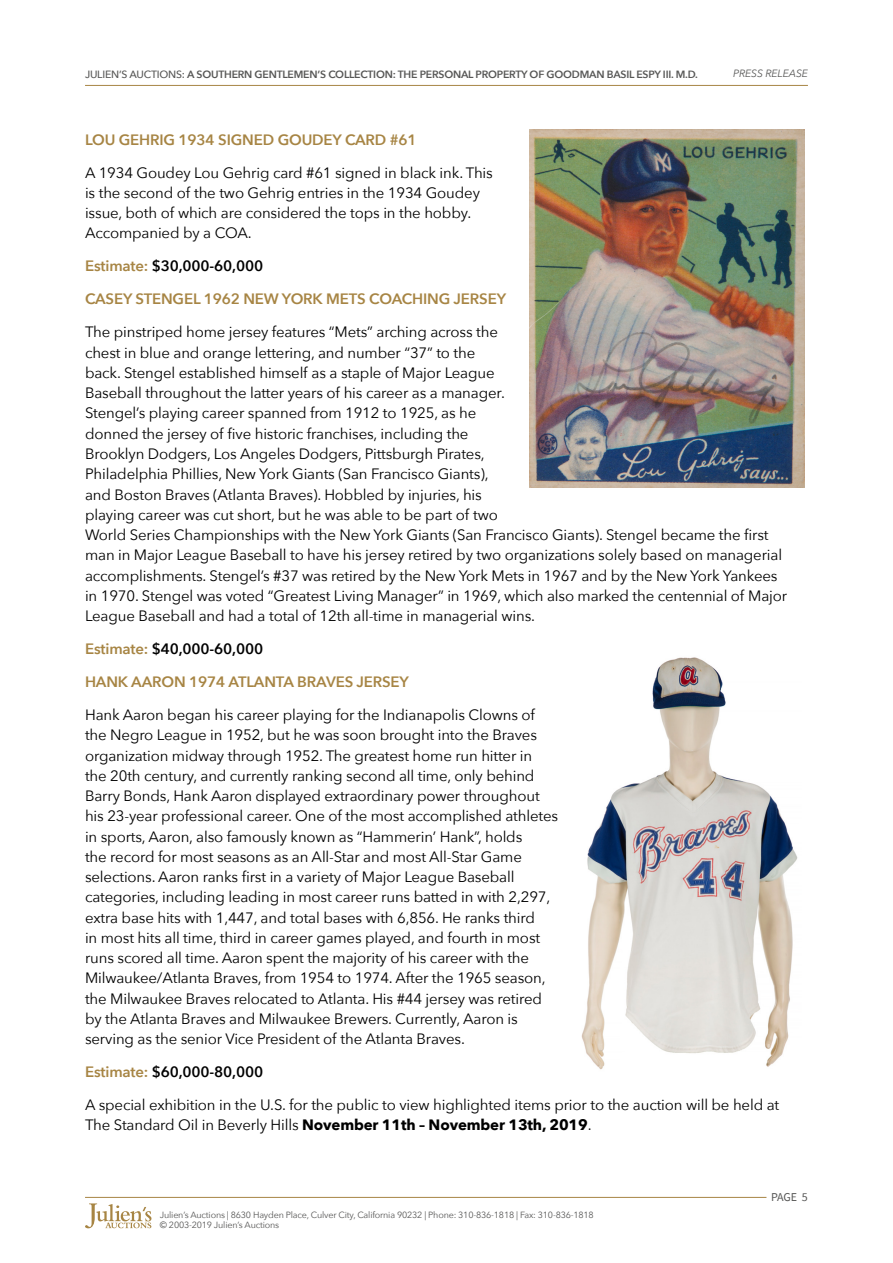
<style>
.page{position:relative;width:893px;height:1263px;background:#fff}
.page>*{position:absolute;margin:0;border:0;box-sizing:border-box;transform-origin:0 0}
.t1{font:15px/20.2px "Avenir Next";letter-spacing:-.01em;color:#000}
.t2{font:600 15px "Avenir Next";letter-spacing:-.01em;color:#a78544}
.t3{font:600 15px "Avenir Next";letter-spacing:-.01em;color:#000}
.t4{font:12px "Source Sans Pro";color:#575756}
.t5{font:600 10.5px "Avenir Next";letter-spacing:-.02em;color:#575756}
.t6{font:italic 10.5px "Avenir Next";letter-spacing:-.01em;color:#575756}
.t7{font:9px/10.5px "Avenir Next";letter-spacing:-.02em;color:#575756}
.s1{font-weight:500}
.s2{color:#a78544}
.s3{font-weight:700}
</style>
<div class="page">
<hr style="left:85px;top:85px;width:723px;height:1px;background:#a78544">
<svg style="left:85px;top:1203px;width:66px;height:25px"></svg>
<hr style="left:85px;top:1197px;width:681px;height:1px;background:#a78544">
<img style="left:530px;top:130px;width:274px;height:357px">
<img style="left:581px;top:657px;width:217px;height:413px">
<p class="t5" style="left:85px;top:65px;width:614px"><span class="s1">JULIEN’S AUCTIONS:</span> A SOUTHERN GENTLEMEN’S COLLECTION: THE PERSONAL PROPERTY OF GOODMAN BASIL ESPY III. M.D.</p>
<p class="t6" style="left:733px;top:65px;width:76px">PRESS RELEASE</p>
<p class="t2" style="left:85px;top:127px;width:333px">LOU GEHRIG 1934 SIGNED GOUDEY CARD #61</p>
<p class="t1" style="left:85px;top:162px;width:409px">A 1934 Goudey Lou Gehrig card #61 signed in black ink. This is the second of the two Gehrig entries in the 1934 Goudey issue, both of which are considered the tops in the hobby.<br>Accompanied by a COA.</p>
<p class="t3" style="left:85px;top:253px;width:180px"><span class="s2">Estimate:</span> $30,000-60,000</p>
<p class="t2" style="left:85px;top:286px;width:422px">CASEY STENGEL 1962 NEW YORK METS COACHING JERSEY</p>
<p class="t1" style="left:85px;top:321px;width:704px">The pinstriped home jersey features “Mets” arching across the<br>chest in blue and orange lettering, and number “37” to the<br>back. Stengel established himself as a staple of Major League<br>Baseball throughout the latter years of his career as a manager.<br>Stengel’s playing career spanned from 1912 to 1925, as he<br>donned the jersey of five historic franchises, including the<br>Brooklyn Dodgers, Los Angeles Dodgers, Pittsburgh Pirates,<br>Philadelphia Phillies, New York Giants (San Francisco Giants),<br>and Boston Braves (Atlanta Braves). Hobbled by injuries, his<br>playing career was cut short, but he was able to be part of two<br>World Series Championships with the New York Giants (San Francisco Giants). Stengel became the first man in Major League Baseball to have his jersey retired by two organizations solely based on managerial accomplishments. Stengel’s #37 was retired by the New York Mets in 1967 and by the New York Yankees in 1970. Stengel was voted “Greatest Living Manager” in 1969, which also marked the centennial of Major League Baseball and had a total of 12th all-time in managerial wins.</p>
<p class="t3" style="left:85px;top:636px;width:180px"><span class="s2">Estimate:</span> $40,000-60,000</p>
<p class="t2" style="left:85px;top:669px;width:325px">HANK AARON 1974 ATLANTA BRAVES JERSEY</p>
<p class="t1" style="left:85px;top:704px;width:475px">Hank Aaron began his career playing for the Indianapolis Clowns of the Negro League in 1952, but he was soon brought into the Braves organization midway through 1952. The greatest home run hitter in<br>the 20th century, and currently ranking second all time, only behind Barry Bonds, Hank Aaron displayed extraordinary power throughout his 23-year professional career. One of the most accomplished athletes in sports, Aaron, also famously known as “Hammerin’ Hank”, holds<br>the record for most seasons as an All-Star and most All-Star Game selections. Aaron ranks first in a variety of Major League Baseball categories, including leading in most career runs batted in with 2,297, extra base hits with 1,447, and total bases with 6,856. He ranks third<br>in most hits all time, third in career games played, and fourth in most runs scored all time. Aaron spent the majority of his career with the Milwaukee/Atlanta Braves, from 1954 to 1974. After the 1965 season, the Milwaukee Braves relocated to Atlanta. His #44 jersey was retired by the Atlanta Braves and Milwaukee Brewers. Currently, Aaron is serving as the senior Vice President of the Atlanta Braves.</p>
<p class="t3" style="left:85px;top:1059px;width:180px"><span class="s2">Estimate:</span> $60,000-80,000</p>
<p class="t1" style="left:85px;top:1094px;width:696px">A special exhibition in the U.S. for the public to view highlighted items prior to the auction will be held at<br>The Standard Oil in Beverly Hills <span class="s3">November 11th – November 13th, 2019</span>.</p>
<p class="t7" style="left:160px;top:1209px;width:435px">Julien’s Auctions | 8630 Hayden Place, Culver City, California 90232 | Phone: 310-836-1818 | Fax: 310-836-1818 © 2003-2019 Julien’s Auctions</p>
<p class="t4" style="left:771px;top:1189px;width:38px">PAGE 5</p>
</div>
